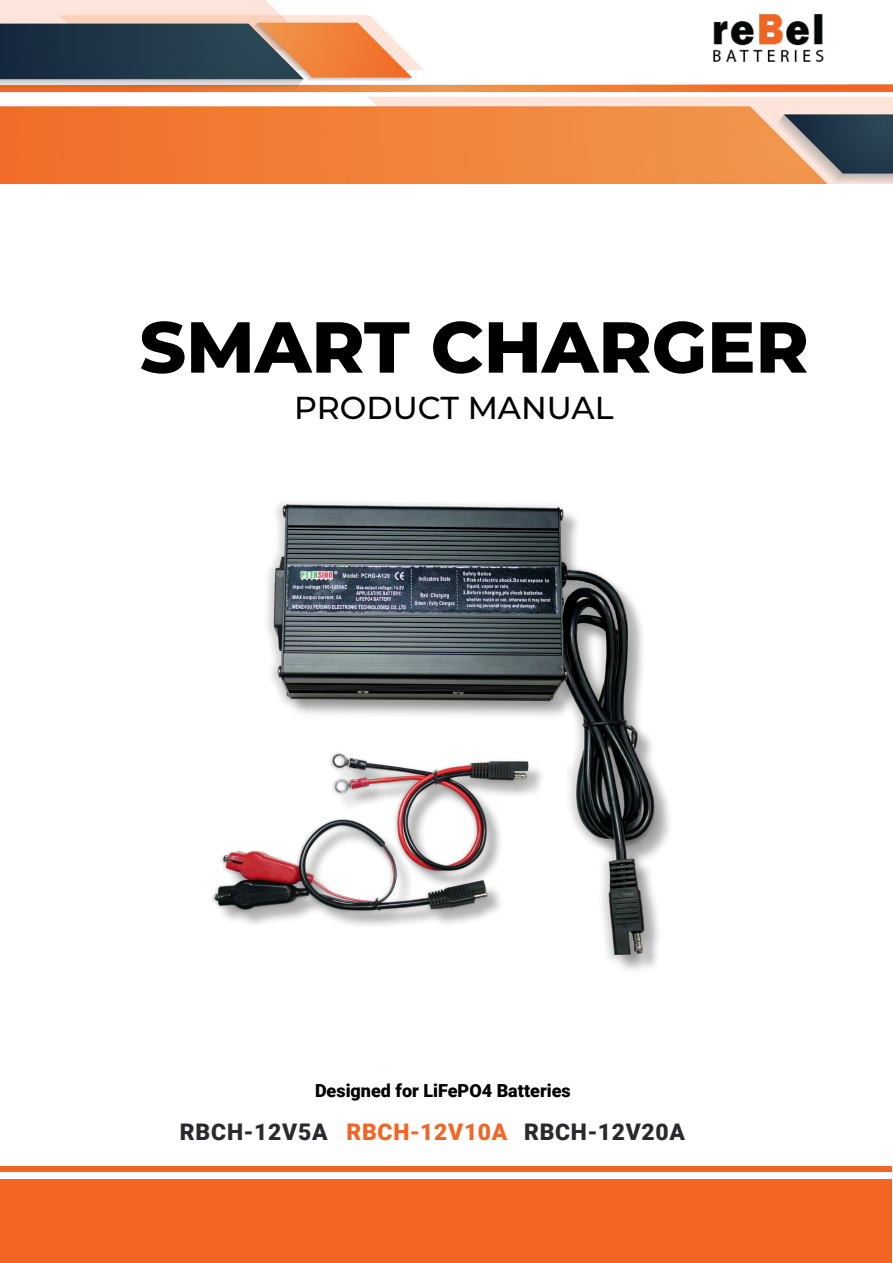
<style>
.page{position:relative;width:893px;height:1263px;background:#fff}
.page>*{position:absolute;margin:0;border:0;box-sizing:border-box;transform-origin:0 0}
.t1{font:800 72px "Montserrat";color:#000}
.t2{font:500 31.65px "Montserrat";color:#000}
.t3{font:900 22.95px "Roboto";letter-spacing:.03em;color:#292a2e}
.t4{font:900 18px "Roboto";color:#000}
.s1{color:#f26522}
</style>
<div class="page">
<img style="left:0;top:0;width:893px;height:184px">
<div style="left:1px;top:1179px;width:891px;height:84px;background:#f26522"></div>
<div style="left:1px;top:1166px;width:891px;height:6px;background:#f26522"></div>
<img style="left:267px;top:502px;width:401px;height:468px">
<img style="left:212px;top:695px;width:354px;height:275px">
<img style="left:663px;top:0;width:213px;height:174px">
<h1 class="t1" style="left:140px;top:294px;width:671px">SMART CHARGER</h1>
<h2 class="t2" style="left:294px;top:385px;width:321px">PRODUCT MANUAL</h2>
<p class="t4" style="left:315px;top:1078px;width:257px">Designed for LiFePO4 Batteries</p>
<p class="t3" style="left:180px;top:1115px;width:507px">RBCH-12V5A <span class="s1">RBCH-12V10A</span> RBCH-12V20A</p>
</div>
